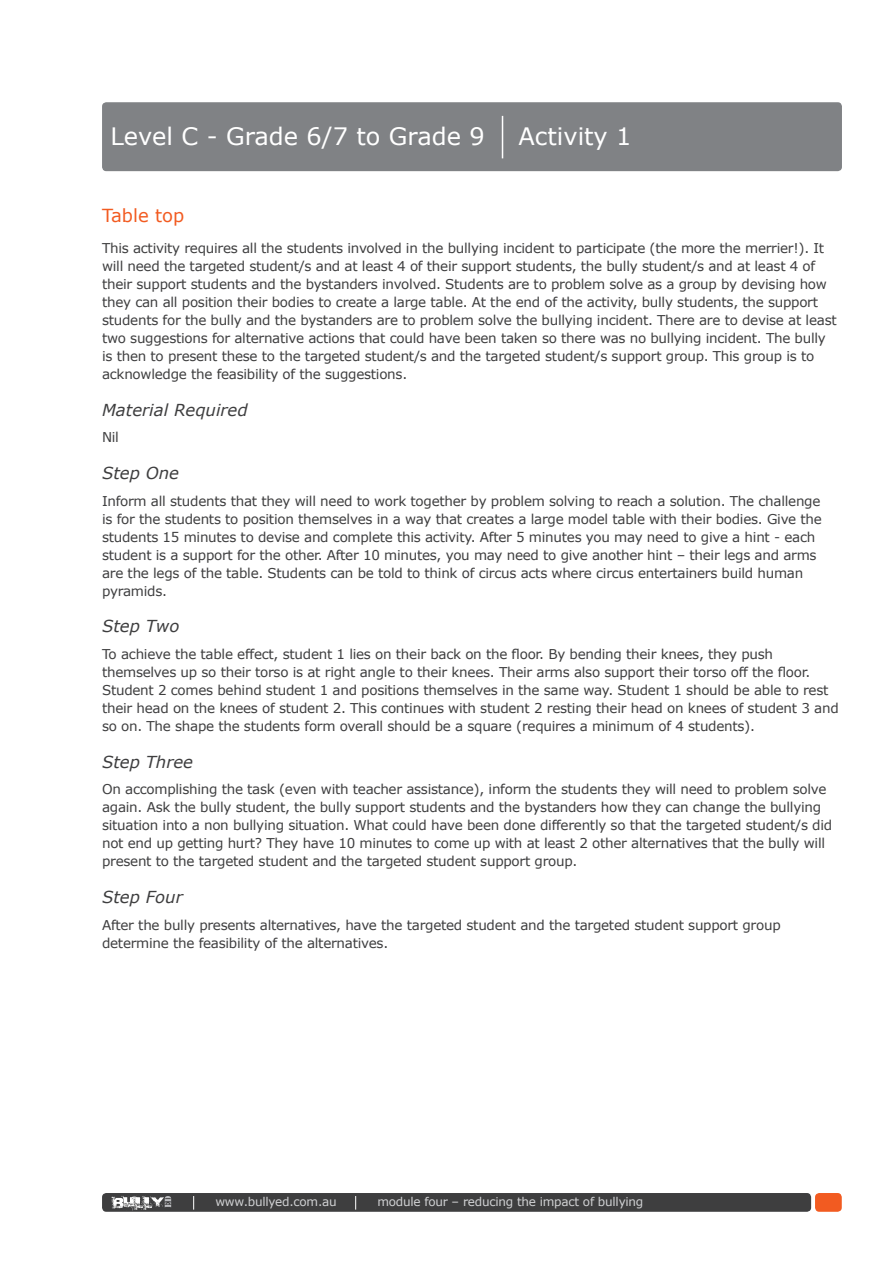
<style>
.page{position:relative;width:893px;height:1263px;background:#fff}
.page>*{position:absolute;margin:0;border:0;box-sizing:border-box;transform-origin:0 0}
.t1{font:24px "Verdana";color:#fff}
.sub_header_4_orange{font:18px "Verdana";color:#f25b21}
.sub_header_2{font:italic 16.5px "Verdana";color:#3e3e3f}
.body_copy{font:13.5px/18px "Verdana";letter-spacing:-.02em;color:#3e3e3f}
.t2{font:12px "Verdana";letter-spacing:-.02em;color:#d1d2d4}
</style>
<div class="page">
<div style="left:815px;top:1193px;width:27px;height:19px;background:#f25b21;border-radius:4px"></div>
<div style="left:102px;top:1193px;width:709px;height:19px;background:#3e3e3f;border-radius:4px"></div>
<svg style="left:111px;top:1196px;width:60px;height:16px"></svg>
<svg style="left:193px;top:1196px;width:1px;height:13px"></svg>
<svg style="left:355px;top:1196px;width:1px;height:13px"></svg>
<div style="left:102px;top:102px;width:740px;height:69px;background:#808285;border-radius:4px"></div>
<hr style="left:502px;top:116px;width:1px;height:42px;background:#fff">
<p class="t1" style="left:111px;top:121px;width:376px">Level C - Grade 6/7 to Grade 9</p>
<p class="t1" style="left:519px;top:121px;width:114px">Activity 1</p>
<p class="sub_header_4_orange" style="left:102px;top:204px;width:84px">Table top</p>
<p class="body_copy" style="left:102px;top:239px;width:736px">This activity requires all the students involved in the bullying incident to participate (the more the merrier!). It will need the targeted student/s and at least 4 of their support students, the bully student/s and at least 4 of their support students and the bystanders involved. Students are to problem solve as a group by devising how they can all position their bodies to create a large table. At the end of the activity, bully students, the support students for the bully and the bystanders are to problem solve the bullying incident. There are to devise at least two suggestions for alternative actions that could have been taken so there was no bullying incident. The bully is then to present these to the targeted student/s and the targeted student/s support group. This group is to acknowledge the feasibility of the suggestions.</p>
<p class="sub_header_2" style="left:102px;top:399px;width:147px">Material Required</p>
<p class="body_copy" style="left:102px;top:428px;width:18px">Nil</p>
<p class="sub_header_2" style="left:102px;top:462px;width:78px">Step One</p>
<p class="body_copy" style="left:102px;top:491px;width:721px">Inform all students that they will need to work together by problem solving to reach a solution. The challenge is for the students to position themselves in a way that creates a large model table with their bodies. Give the students 15 minutes to devise and complete this activity. After 5 minutes you may need to give a hint - each student is a support for the other. After 10 minutes, you may need to give another hint – their legs and arms are the legs of the table. Students can be told to think of circus acts where circus entertainers build human pyramids.</p>
<p class="sub_header_2" style="left:102px;top:616px;width:79px">Step Two</p>
<p class="body_copy" style="left:102px;top:644px;width:738px">To achieve the table effect, student 1 lies on their back on the floor. By bending their knees, they push themselves up so their torso is at right angle to their knees. Their arms also support their torso off the floor.<br>Student 2 comes behind student 1 and positions themselves in the same way. Student 1 should be able to rest their head on the knees of student 2. This continues with student 2 resting their head on knees of student 3 and so on. The shape the students form overall should be a square (requires a minimum of 4 students).</p>
<p class="sub_header_2" style="left:102px;top:751px;width:93px">Step Three</p>
<p class="body_copy" style="left:102px;top:780px;width:732px">On accomplishing the task (even with teacher assistance), inform the students they will need to problem solve again. Ask the bully student, the bully support students and the bystanders how they can change the bullying situation into a non bullying situation. What could have been done differently so that the targeted student/s did not end up getting hurt? They have 10 minutes to come up with at least 2 other alternatives that the bully will present to the targeted student and the targeted student support group.</p>
<p class="sub_header_2" style="left:102px;top:886px;width:82px">Step Four</p>
<p class="body_copy" style="left:102px;top:915px;width:680px">After the bully presents alternatives, have the targeted student and the targeted student support group determine the feasibility of the alternatives.</p>
<p class="t2" style="left:215px;top:1194px;width:123px">www.bullyed.com.au</p>
<p class="t2" style="left:377px;top:1194px;width:268px">module four – reducing the impact of bullying</p>
</div>
